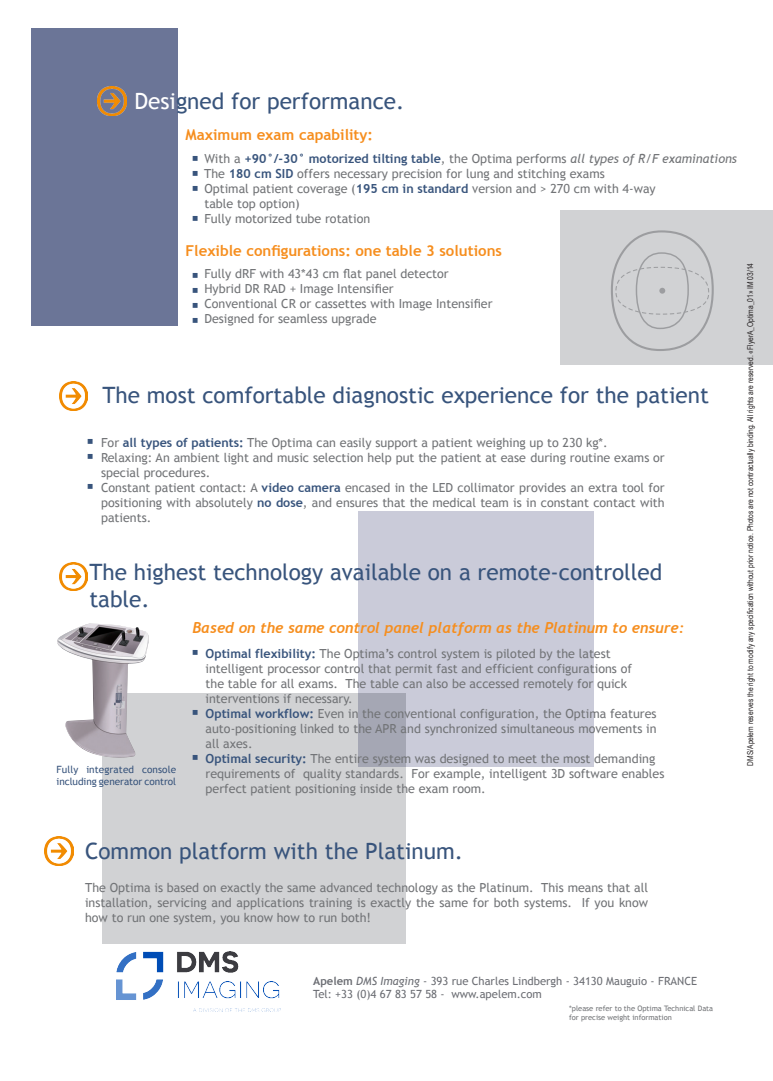
<style>
.page{position:relative;width:773px;height:1081px;background:#fff}
.page>*{position:absolute;margin:0;border:0;box-sizing:border-box;transform-origin:0 0}
.t1{font:22.5px/27px "Trebuchet MS";color:#38547c}
.t2{font:700 15px "Trebuchet MS";color:#f68e1e}
.t3{font:italic 700 15px "Trebuchet";color:#f68e1e}
.t4{font:12.5px/15px "Trebuchet MS";color:#727477}
.t5{font:700 12.5px "Trebuchet MS";color:#38547c}
.t6{font:11.25px "Trebuchet MS";color:#6c6e74}
.t7{font:10px/12px "Trebuchet MS";letter-spacing:-.005em;color:#38547c}
.t8{font:8.12px "Arial Narrow";color:#231f20}
.t9{font:7.5px "Trebuchet MS";color:#727477}
.s1{color:#fff}
.s2{font-weight:400;color:#727477}
.s3{font-weight:400;font-style:italic;color:#727477}
.s4{color:#38547c}
.s5{font-weight:700;color:#38547c}
.s6{font-weight:700}
.s7{font-style:italic}
</style>
<div class="page">
<div style="left:358px;top:511px;width:236px;height:255px;background:#cacbd9"></div>
<div style="left:102px;top:693px;width:303px;height:250px;background:#d1d2d4"></div>
<div style="left:560px;top:211px;width:212px;height:154px;background:#d1d2d4"></div>
<div style="left:31px;top:28px;width:146px;height:298px;background:#6b7597"></div>
<img style="left:97px;top:87px;width:29px;height:29px">
<img style="left:59px;top:381px;width:29px;height:29px">
<img style="left:59px;top:562px;width:29px;height:29px">
<img style="left:44px;top:837px;width:29px;height:28px">
<svg style="left:611px;top:230px;width:102px;height:121px"></svg>
<img style="left:57px;top:623px;width:92px;height:135px">
<img style="left:116px;top:952px;width:165px;height:59px">
<p class="t1" style="left:134px;top:88px;width:271px"><span class="s1">Desi</span>gned for performance.</p>
<p class="t2" style="left:185px;top:126px;width:189px">Maximum exam capability:</p>
<p class="t5" style="left:204px;top:151px;width:534px"><span class="s2">With a</span> +90°/-30° motorized tilting table<span class="s2">, the Optima performs</span> <span class="s3">all types of R/F examinations</span></p>
<p class="t4" style="left:192px;top:166px;width:414px"><span class="s4">○</span> The <span class="s5">180 cm SID</span> offers necessary precision for lung and stitching exams</p>
<p class="t4" style="left:204px;top:181px;width:453px">Optimal patient coverage (<span class="s5">195 cm in standard</span> version and &gt; 270 cm with 4-way table top option)</p>
<p class="t4" style="left:204px;top:211px;width:167px">Fully motorized tube rotation</p>
<p class="t2" style="left:185px;top:241px;width:318px">Flexible configurations: one table 3 solutions</p>
<p class="t4" style="left:204px;top:267px;width:246px">Fully dRF with 43*43 cm flat panel detector</p>
<p class="t4" style="left:204px;top:282px;width:191px">Hybrid DR RAD + Image Intensifier</p>
<p class="t4" style="left:204px;top:297px;width:290px">Conventional CR or cassettes with Image Intensifier</p>
<p class="t4" style="left:204px;top:312px;width:174px">Designed for seamless upgrade</p>
<p class="t1" style="left:102px;top:382px;width:608px">The most comfortable diagnostic experience for the patient</p>
<p class="t4" style="left:101px;top:435px;width:508px">For <span class="s5">all types of patients:</span> The Optima can easily support a patient weighing up to 230 kg*.</p>
<p class="t4" style="left:101px;top:450px;width:565px">Relaxing: An ambient light and music selection help put the patient at ease during routine exams or special procedures.</p>
<p class="t4" style="left:101px;top:480px;width:565px;text-align:justify">Constant patient contact: A <span class="s5">video camera</span> encased in the LED collimator provides an extra tool for positioning with absolutely <span class="s5">no dose</span>, and ensures that the medical team is in constant contact with patients.</p>
<p class="t1" style="left:89px;top:559px;width:574px">The highest technology available on a remote-controlled table.</p>
<p class="t7" style="left:57px;top:763px;width:121px">Fully integrated console including generator control</p>
<p class="t3" style="left:192px;top:618px;width:493px">Based on the same control panel platform as the Platinum to ensure:</p>
<p class="t4" style="left:205px;top:646px;width:428px"><span class="s5">Optimal flexibility:</span> The Optima’s control system is piloted by the latest intelligent processor control that permit fast and efficient configurations of the table for all exams. The table can also be accessed remotely for quick interventions if necessary.</p>
<p class="t4" style="left:205px;top:706px;width:452px;text-align:justify"><span class="s5">Optimal workflow:</span> Even in the conventional configuration, the Optima features auto-positioning linked to the APR and synchronized simultaneous movements in all axes.</p>
<p class="t4" style="left:205px;top:751px;width:460px"><span class="s5">Optimal security:</span> The entire system was designed to meet the most demanding requirements of quality standards. For example, intelligent 3D software enables perfect patient positioning inside the exam room.</p>
<p class="t8" style="left:744px;top:765px;width:504px;rotate:-90deg">DMS/Apelem reserves the right to modify any specification without prior notice. Photos are not contractually binding. All rights are reserved. «FlyerA_Optima_01» IM 03/14</p>
<p class="t1" style="left:85px;top:837px;width:379px">Common platform with the Platinum.</p>
<p class="t4" style="left:85px;top:880px;width:564px;text-align:justify">The Optima is based on exactly the same advanced technology as the Platinum. This means that all installation, servicing and applications training is exactly the same for both systems. If you know how to run one system, you know how to run both!</p>
<p class="t6" style="left:313px;top:974px;width:385px"><span class="s6">Apelem</span> <span class="s7">DMS Imaging</span> - 393 rue Charles Lindbergh - 34130 Mauguio - FRANCE</p>
<p class="t6" style="left:313px;top:987px;width:230px">Tel: +33 (0)4 67 83 57 58 - www.apelem.com</p>
<p class="t9" style="left:569px;top:1004px;width:146px">*please refer to the Optima Technical Data</p>
<p class="t9" style="left:569px;top:1013px;width:104px">for precise weight information</p>
</div>
